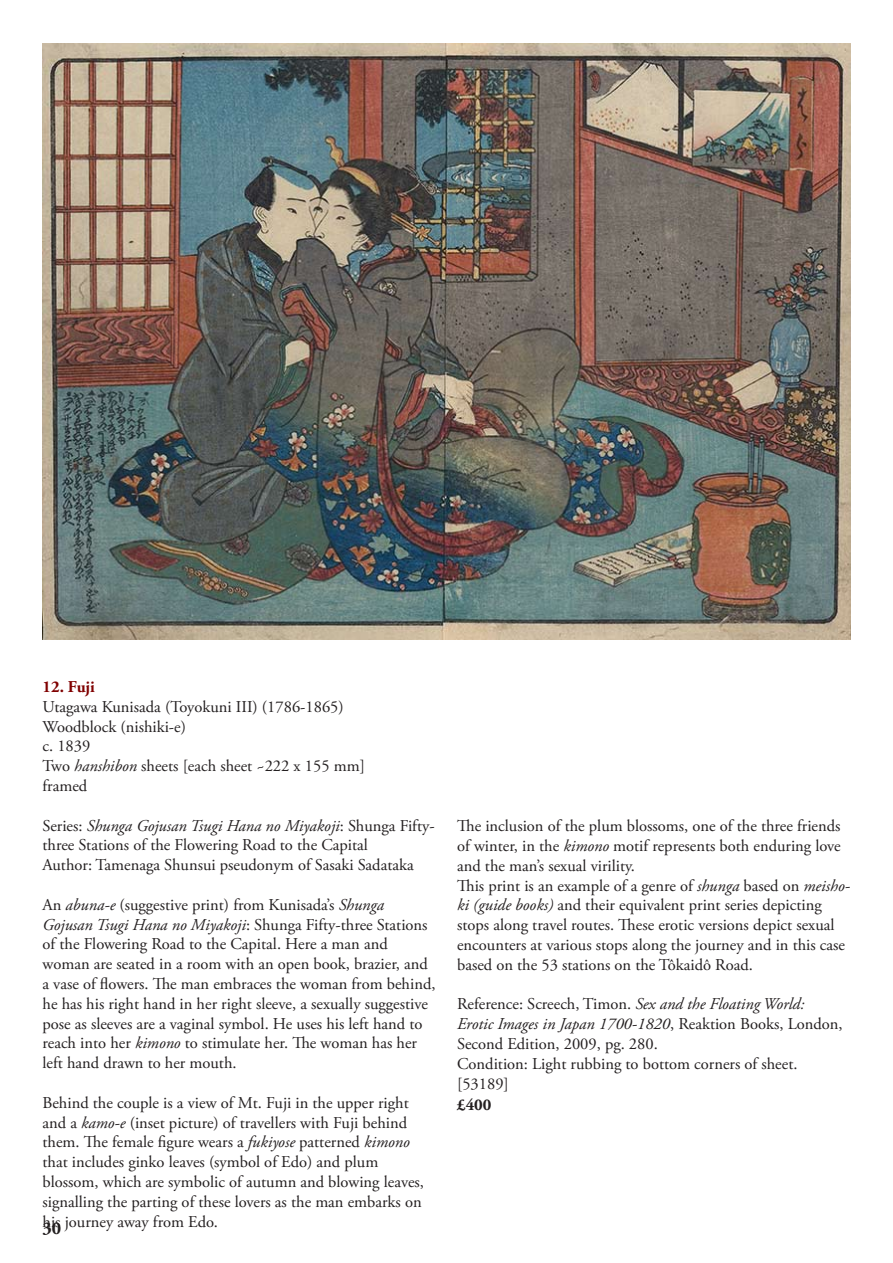
<style>
.page{position:relative;width:893px;height:1263px;background:#fff}
.page>*{position:absolute;margin:0;border:0;box-sizing:border-box;transform-origin:0 0}
.t1{font:700 18px "Adobe Garamond Pro";color:#231f20}
.t2{font:16.5px/19.8px "Adobe Garamond Pro";color:#231f20}
.t3{font:700 16.5px "Adobe Garamond Pro";color:#800000}
.t4{font:700 16.5px "Adobe Garamond Pro";color:#231f20}
.s1{font-style:italic}
</style>
<div class="page">
<img style="left:43px;top:43px;width:807px;height:596px">
<p class="t3" style="left:43px;top:677px;width:54px">12. Fuji</p>
<p class="t2" style="left:43px;top:697px;width:324px">Utagawa Kunisada (Toyokuni III) (1786-1865)<br>Woodblock (nishiki-e)<br>c. 1839<br>Two <span class="s1">hanshibon</span> sheets [each sheet ~222 x 155 mm] framed</p>
<p class="t2" style="left:43px;top:816px;width:394px">Series: <span class="s1">Shunga Gojusan Tsugi Hana no Miyakoji</span>: Shunga Fifty&shy;three Stations of the Flowering Road to the Capital<br>Author: Tamenaga Shunsui pseudonym of Sasaki Sadataka</p>
<p class="t2" style="left:43px;top:895px;width:394px">An <span class="s1">abuna-e</span> (suggestive print) from Kunisada’s <span class="s1">Shunga Gojusan Tsugi Hana no Miyakoji</span>: Shunga Fifty-three Stations of the Flowering Road to the Capital. Here a man and woman are seated in a room with an open book, brazier, and a vase of flowers. The man embraces the woman from behind, he has his right hand in her right sleeve, a sexually suggestive pose as sleeves are a vaginal symbol. He uses his left hand to reach into her <span class="s1">kimono</span> to stimulate her. The woman has her left hand drawn to her mouth.</p>
<p class="t2" style="left:43px;top:1093px;width:383px">Behind the couple is a view of Mt. Fuji in the upper right and a <span class="s1">kamo-e</span> (inset picture) of travellers with Fuji behind them. The female figure wears a <span class="s1">fukiyose</span> patterned <span class="s1">kimono </span>that includes ginko leaves (symbol of Edo) and plum blossom, which are symbolic of autumn and blowing leaves, signalling the parting of these lovers as the man embarks on his journey away from Edo.</p>
<p class="t1" style="left:43px;top:1217px;width:20px">30</p>
<p class="t2" style="left:457px;top:817px;width:394px">The inclusion of the plum blossoms, one of the three friends of winter, in the <span class="s1">kimono</span> motif represents both enduring love and the man’s sexual virility.<br>This print is an example of a genre of <span class="s1">shunga</span> based on <span class="s1">meisho&shy;ki (guide books)</span> and their equivalent print series depicting stops along travel routes. These erotic versions depict sexual encounters at various stops along the journey and in this case based on the 53 stations on the Tôkaidô Road.</p>
<p class="t2" style="left:457px;top:995px;width:387px">Reference: Screech, Timon. <span class="s1">Sex and the Floating World:<br>Erotic Images in Japan 1700-1820</span>, Reaktion Books, London, Second Edition, 2009, pg. 280.<br>Condition: Light rubbing to bottom corners of sheet. [53189]</p>
<p class="t4" style="left:457px;top:1095px;width:36px">£400</p>
</div>
